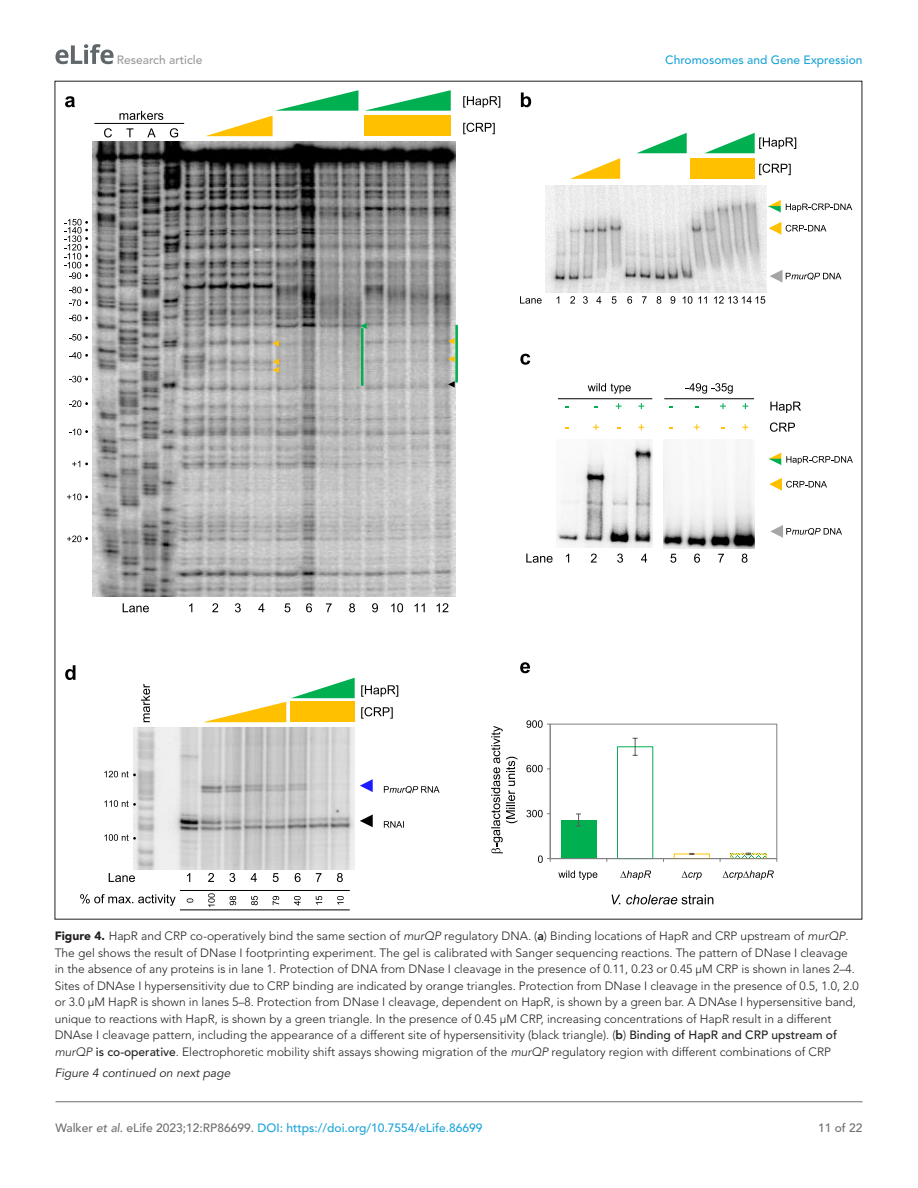
<style>
.page{position:relative;width:918px;height:1188px;background:#fff}
.page>*{position:absolute;margin:0;border:0;box-sizing:border-box;transform-origin:0 0}
.t1{font:300 12px/16.5px "Avenir LT Std";color:#231f20}
.t2{font:500 12px "Avenir LT Std";color:#1ea4d7}
.t3{font:italic 12px "Avenir LT Std";color:#231f20}
.t4{font:500 12px "Avenir LT Std";color:#9a9a9a}
.t5{font:500 12px "Avenir LT Std";color:#6e6e70}
.s1{font-weight:900}
.s2{font-style:italic}
.s3{font-weight:800}
.s4{font-weight:500}
.s5{color:#6e6e70}
.s6{font-style:italic;color:#6e6e70}
</style>
<div class="page">
<svg style="left:55px;top:44px;width:59px;height:20px"></svg>
<hr style="left:56px;top:1101px;width:806px;height:1px;background:#6e6e70">
<img style="left:93px;top:141px;width:363px;height:455px">
<hr style="left:361px;top:328px;width:2px;height:58px;background:#00b050">
<svg style="left:273px;top:340px;width:6px;height:7px"></svg>
<svg style="left:120px;top:111px;width:43px;height:9px"></svg>
<div style="left:364px;top:116px;width:87px;height:20px;background:#ffc000"></div>
<svg style="left:206px;top:90px;width:152px;height:46px"></svg>
<svg style="left:364px;top:90px;width:87px;height:21px"></svg>
<hr style="left:94px;top:123px;width:90px;height:1px;background:#000">
<svg style="left:123px;top:603px;width:26px;height:9px"></svg>
<svg style="left:189px;top:603px;width:3px;height:9px"></svg>
<svg style="left:212px;top:603px;width:6px;height:9px"></svg>
<svg style="left:235px;top:603px;width:6px;height:9px"></svg>
<svg style="left:258px;top:603px;width:6px;height:9px"></svg>
<svg style="left:285px;top:603px;width:5px;height:9px"></svg>
<svg style="left:306px;top:603px;width:6px;height:9px"></svg>
<svg style="left:326px;top:603px;width:6px;height:9px"></svg>
<svg style="left:349px;top:603px;width:6px;height:9px"></svg>
<svg style="left:372px;top:603px;width:6px;height:9px"></svg>
<svg style="left:391px;top:603px;width:12px;height:9px"></svg>
<svg style="left:415px;top:603px;width:10px;height:9px"></svg>
<svg style="left:437px;top:603px;width:11px;height:9px"></svg>
<svg style="left:463px;top:123px;width:32px;height:11px"></svg>
<svg style="left:463px;top:96px;width:37px;height:12px"></svg>
<hr style="left:455px;top:325px;width:3px;height:58px;background:#00b050">
<svg style="left:448px;top:338px;width:7px;height:6px"></svg>
<svg style="left:448px;top:356px;width:7px;height:6px"></svg>
<svg style="left:72px;top:461px;width:16px;height:6px"></svg>
<svg style="left:104px;top:128px;width:74px;height:9px"></svg>
<svg style="left:67px;top:494px;width:21px;height:6px"></svg>
<svg style="left:67px;top:536px;width:21px;height:6px"></svg>
<svg style="left:69px;top:429px;width:19px;height:6px"></svg>
<svg style="left:69px;top:400px;width:19px;height:7px"></svg>
<svg style="left:69px;top:376px;width:19px;height:6px"></svg>
<svg style="left:69px;top:352px;width:19px;height:7px"></svg>
<svg style="left:69px;top:334px;width:19px;height:7px"></svg>
<svg style="left:69px;top:315px;width:19px;height:6px"></svg>
<svg style="left:69px;top:299px;width:19px;height:7px"></svg>
<svg style="left:69px;top:287px;width:19px;height:6px"></svg>
<svg style="left:64px;top:219px;width:24px;height:60px"></svg>
<img style="left:134px;top:727px;width:221px;height:142px">
<svg style="left:204px;top:678px;width:151px;height:44px"></svg>
<svg style="left:361px;top:707px;width:32px;height:12px"></svg>
<svg style="left:361px;top:685px;width:37px;height:12px"></svg>
<svg style="left:141px;top:684px;width:9px;height:38px"></svg>
<svg style="left:360px;top:815px;width:13px;height:12px"></svg>
<svg style="left:360px;top:779px;width:13px;height:13px"></svg>
<svg style="left:104px;top:800px;width:32px;height:7px"></svg>
<svg style="left:104px;top:834px;width:32px;height:7px"></svg>
<svg style="left:104px;top:771px;width:32px;height:6px"></svg>
<svg style="left:109px;top:873px;width:26px;height:9px"></svg>
<svg style="left:187px;top:873px;width:3px;height:9px"></svg>
<svg style="left:208px;top:873px;width:6px;height:9px"></svg>
<svg style="left:229px;top:873px;width:6px;height:9px"></svg>
<svg style="left:251px;top:873px;width:6px;height:9px"></svg>
<svg style="left:273px;top:873px;width:6px;height:9px"></svg>
<svg style="left:295px;top:873px;width:6px;height:9px"></svg>
<svg style="left:316px;top:873px;width:6px;height:9px"></svg>
<svg style="left:337px;top:873px;width:6px;height:9px"></svg>
<svg style="left:65px;top:96px;width:10px;height:11px"></svg>
<svg style="left:65px;top:665px;width:10px;height:15px"></svg>
<img style="left:545px;top:185px;width:221px;height:107px">
<div style="left:691px;top:158px;width:64px;height:21px;background:#ffc000"></div>
<svg style="left:570px;top:158px;width:50px;height:21px"></svg>
<svg style="left:637px;top:133px;width:50px;height:20px"></svg>
<svg style="left:759px;top:164px;width:32px;height:11px"></svg>
<svg style="left:705px;top:133px;width:91px;height:20px"></svg>
<svg style="left:769px;top:222px;width:57px;height:13px"></svg>
<svg style="left:770px;top:270px;width:71px;height:13px"></svg>
<svg style="left:768px;top:200px;width:84px;height:12px"></svg>
<svg style="left:520px;top:296px;width:22px;height:8px"></svg>
<svg style="left:570px;top:296px;width:5px;height:8px"></svg>
<svg style="left:583px;top:296px;width:5px;height:8px"></svg>
<svg style="left:596px;top:296px;width:5px;height:8px"></svg>
<svg style="left:612px;top:296px;width:5px;height:8px"></svg>
<svg style="left:627px;top:296px;width:5px;height:8px"></svg>
<svg style="left:642px;top:296px;width:5px;height:8px"></svg>
<svg style="left:657px;top:296px;width:4px;height:8px"></svg>
<svg style="left:671px;top:296px;width:4px;height:8px"></svg>
<svg style="left:683px;top:296px;width:9px;height:8px"></svg>
<svg style="left:698px;top:296px;width:9px;height:8px"></svg>
<svg style="left:714px;top:296px;width:51px;height:8px"></svg>
<svg style="left:526px;top:720px;width:252px;height:160px"></svg>
<svg style="left:491px;top:726px;width:27px;height:128px"></svg>
<svg style="left:612px;top:895px;width:101px;height:9px"></svg>
<svg style="left:769px;top:478px;width:58px;height:13px"></svg>
<svg style="left:770px;top:525px;width:72px;height:13px"></svg>
<svg style="left:768px;top:453px;width:85px;height:12px"></svg>
<svg style="left:526px;top:554px;width:27px;height:9px"></svg>
<svg style="left:566px;top:554px;width:3px;height:9px"></svg>
<svg style="left:591px;top:554px;width:6px;height:9px"></svg>
<svg style="left:617px;top:554px;width:6px;height:9px"></svg>
<svg style="left:641px;top:554px;width:6px;height:9px"></svg>
<svg style="left:670px;top:554px;width:6px;height:9px"></svg>
<svg style="left:694px;top:554px;width:6px;height:9px"></svg>
<svg style="left:718px;top:554px;width:6px;height:9px"></svg>
<svg style="left:742px;top:554px;width:6px;height:9px"></svg>
<svg style="left:593px;top:424px;width:6px;height:6px"></svg>
<svg style="left:638px;top:424px;width:6px;height:6px"></svg>
<svg style="left:694px;top:424px;width:6px;height:6px"></svg>
<svg style="left:742px;top:424px;width:6px;height:6px"></svg>
<svg style="left:770px;top:422px;width:25px;height:10px"></svg>
<svg style="left:588px;top:383px;width:43px;height:11px"></svg>
<svg style="left:686px;top:383px;width:47px;height:11px"></svg>
<svg style="left:616px;top:403px;width:6px;height:6px"></svg>
<svg style="left:638px;top:403px;width:6px;height:6px"></svg>
<svg style="left:720px;top:403px;width:6px;height:6px"></svg>
<svg style="left:742px;top:403px;width:6px;height:6px"></svg>
<svg style="left:770px;top:402px;width:31px;height:11px"></svg>
<hr style="left:664px;top:398px;width:90px;height:1px;background:#000">
<hr style="left:558px;top:398px;width:94px;height:1px;background:#000">
<svg style="left:384px;top:821px;width:20px;height:7px"></svg>
<svg style="left:384px;top:786px;width:56px;height:7px"></svg>
<svg style="left:273px;top:359px;width:6px;height:14px"></svg>
<svg style="left:360px;top:323px;width:7px;height:6px"></svg>
<svg style="left:448px;top:381px;width:7px;height:7px"></svg>
<svg style="left:521px;top:93px;width:10px;height:14px"></svg>
<svg style="left:520px;top:662px;width:10px;height:11px"></svg>
<svg style="left:520px;top:354px;width:10px;height:11px"></svg>
<svg style="left:80px;top:894px;width:96px;height:12px"></svg>
<hr style="left:180px;top:890px;width:170px;height:1px;background:#000">
<hr style="left:180px;top:910px;width:170px;height:1px;background:#000">
<svg style="left:187px;top:898px;width:6px;height:5px"></svg>
<svg style="left:208px;top:893px;width:7px;height:14px"></svg>
<svg style="left:230px;top:896px;width:6px;height:9px"></svg>
<svg style="left:251px;top:896px;width:7px;height:9px"></svg>
<svg style="left:273px;top:896px;width:6px;height:9px"></svg>
<svg style="left:294px;top:896px;width:7px;height:9px"></svg>
<svg style="left:316px;top:896px;width:6px;height:9px"></svg>
<svg style="left:337px;top:896px;width:7px;height:9px"></svg>
<img style="left:663px;top:440px;width:92px;height:108px">
<img style="left:556px;top:440px;width:97px;height:107px">
<p class="t4" style="left:117px;top:53px;width:87px">Research article</p>
<p class="t2" style="left:665px;top:53px;width:199px">Chromosomes and Gene Expression</p>
<p class="t1" style="left:55px;top:928px;width:806px"><span class="s1">Figure 4.</span> HapR and CRP co-operatively bind the same section of <span class="s2">murQP</span> regulatory DNA. (<span class="s3">a</span>) Binding locations of HapR and CRP upstream of <span class="s2">murQP</span>.<br>The gel shows the result of DNase I footprinting experiment. The gel is calibrated with Sanger sequencing reactions. The pattern of DNase I cleavage in the absence of any proteins is in lane 1. Protection of DNA from DNase I cleavage in the presence of 0.11, 0.23 or 0.45 µM CRP is shown in lanes 2–4.<br>Sites of DNAse I hypersensitivity due to CRP binding are indicated by orange triangles. Protection from DNase I cleavage in the presence of 0.5, 1.0, 2.0 or 3.0 µM HapR is shown in lanes 5–8. Protection from DNase I cleavage, dependent on HapR, is shown by a green bar. A DNAse I hypersensitive band, unique to reactions with HapR, is shown by a green triangle. In the presence of 0.45 µM CRP, increasing concentrations of HapR result in a different DNAse I cleavage pattern, including the appearance of a different site of hypersensitivity (black triangle). (<span class="s3">b</span>) <span class="s4">Binding of HapR and CRP upstream of </span><span class="s2">murQP</span> <span class="s4">is co-operative</span>. Electrophoretic mobility shift assays showing migration of the <span class="s2">murQP</span> regulatory region with different combinations of CRP</p>
<p class="t3" style="left:55px;top:1066px;width:177px">Figure 4 continued on next page</p>
<p class="t2" style="left:56px;top:1121px;width:428px"><span class="s5">Walker</span> <span class="s6">et al</span><span class="s5">. eLife 2023;12:RP86699.</span> DOI: https://doi.org/10.7554/eLife.86699</p>
<p class="t5" style="left:818px;top:1121px;width:46px">11 of 22</p>
</div>
